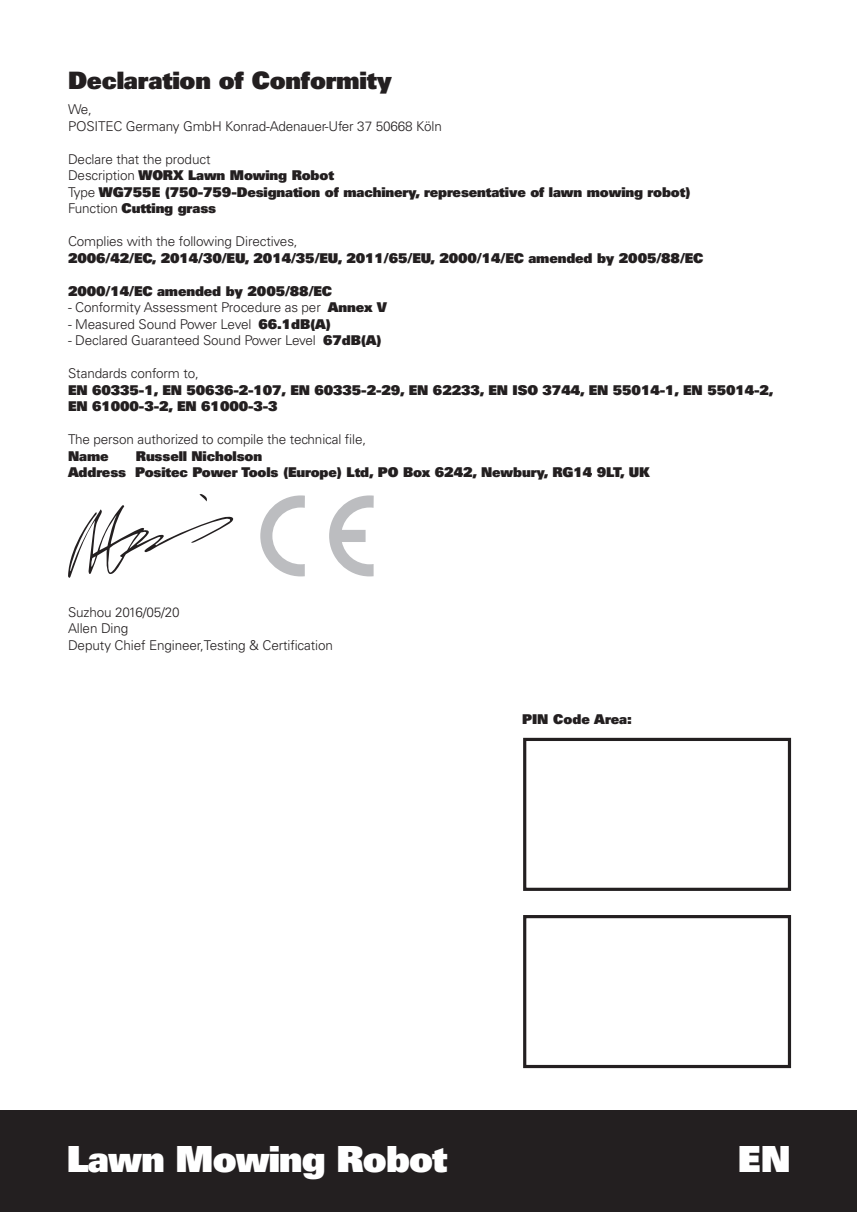
<style>
.page{position:relative;width:857px;height:1212px;background:#fff}
.page>*{position:absolute;margin:0;border:0;box-sizing:border-box;transform-origin:0 0}
.t1{font:900 36px "Univers";letter-spacing:-.025em;color:#fff}
.t2{font:900 24px "Univers";letter-spacing:-.01em;color:#231f20}
.t3{font:900 13.5px/16.5px "Univers";letter-spacing:-.01em;color:#231f20}
.t4{font:300 13.5px/16.5px "Univers";letter-spacing:-.01em;color:#231f20}
.s1{font-weight:300}
.s2{font-weight:900}
</style>
<div class="page">
<div style="left:0;top:1110px;width:857px;height:102px;background:#231f20"></div>
<svg style="left:68px;top:494px;width:166px;height:84px"></svg>
<svg style="left:260px;top:495px;width:45px;height:81px"></svg>
<svg style="left:329px;top:495px;width:45px;height:81px"></svg>
<div style="left:523px;top:738px;width:268px;height:153px;border:3px solid #231f20"></div>
<div style="left:523px;top:915px;width:268px;height:153px;border:3px solid #231f20"></div>
<h2 class="t2" style="left:68px;top:64px;width:325px">Declaration of Conformity</h2>
<p class="t4" style="left:68px;top:101px;width:375px">We,<br>POSITEC Germany GmbH Konrad-Adenauer-Ufer 37 50668 Köln</p>
<p class="t3" style="left:68px;top:150px;width:624px"><span class="s1">Declare that the product<br>Description</span> WORX Lawn Mowing Robot<br><span class="s1">Type</span> WG755E (750-759-Designation of machinery, representative of lawn mowing robot)<br><span class="s1">Function</span> Cutting grass</p>
<p class="t4" style="left:68px;top:233px;width:231px">Complies with the following Directives,</p>
<p class="t3" style="left:68px;top:249px;width:637px">2006/42/EC, 2014/30/EU, 2014/35/EU, 2011/65/EU, 2000/14/EC amended by 2005/88/EC</p>
<p class="t3" style="left:68px;top:282px;width:266px">2000/14/EC amended by 2005/88/EC</p>
<p class="t4" style="left:68px;top:299px;width:320px">- Conformity Assessment Procedure as per <span class="s2">Annex V</span></p>
<p class="t4" style="left:68px;top:316px;width:265px">- Measured Sound Power Level <span class="s2">66.1dB(A)</span></p>
<p class="t4" style="left:68px;top:332px;width:315px">- Declared Guaranteed Sound Power Level <span class="s2">67dB(A)</span></p>
<p class="t4" style="left:68px;top:365px;width:132px">Standards conform to,</p>
<p class="t3" style="left:68px;top:381px;width:707px">EN 60335-1, EN 50636-2-107, EN 60335-2-29, EN 62233, EN ISO 3744, EN 55014-1, EN 55014-2,<br>EN 61000-3-2, EN 61000-3-3</p>
<p class="t4" style="left:68px;top:431px;width:300px">The person authorized to compile the technical file,</p>
<p class="t3" style="left:68px;top:447px;width:42px">Name</p>
<p class="t3" style="left:68px;top:447px;width:583px;text-indent:68px">Russell Nicholson<br>Address Positec Power Tools (Europe) Ltd, PO Box 6242, Newbury, RG14 9LT, UK</p>
<p class="t4" style="left:68px;top:604px;width:266px">Suzhou 2016/05/20<br>Allen Ding<br>Deputy Chief Engineer,Testing &amp; Certification</p>
<p class="t3" style="left:522px;top:710px;width:111px">PIN Code Area:</p>
<h1 class="t1" style="left:67px;top:1135px;width:382px">Lawn Mowing Robot</h1>
<h1 class="t1" style="left:738px;top:1135px;width:54px">EN</h1>
</div>
